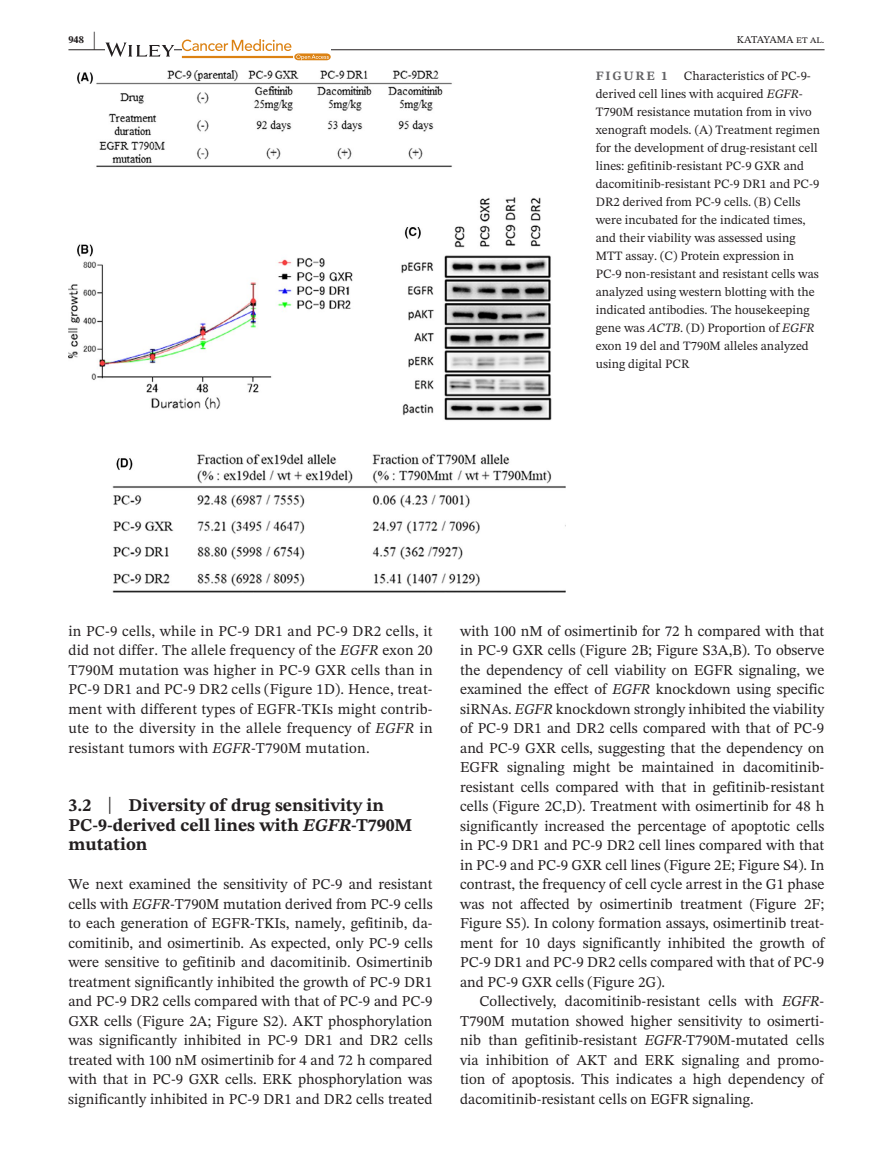
<style>
.page{position:relative;width:893px;height:1174px;background:#fff}
.page>*{position:absolute;margin:0;border:0;box-sizing:border-box;transform-origin:0 0}
.t1{font:700 18px/19.5px "STIX Two Text";color:#231f20}
.t2{font:15px/19.5px "STIX Two Text";color:#231f20;text-align:justify}
.t3{font:12.75px/18px "STIX Two Text";color:#231f20}
.t4{font:700 12.75px "STIX Two Text";letter-spacing:.14em;color:#636366}
.t5{font:10.5px "STIX Two Text";color:#231f20}
.t6{font:700 10.5px "STIX Two Text";color:#231f20}
.s1{font-size:21px}
.s2{font-style:italic}
.s3{font-weight:400;font-size:23.7px}
</style>
<div class="page">
<hr style="left:68px;top:49px;width:756px;height:1px;background:#231f20">
<svg style="left:105px;top:43px;width:69px;height:14px"></svg>
<svg style="left:182px;top:39px;width:149px;height:21px"></svg>
<img style="left:68px;top:70px;width:498px;height:523px">
<p class="t6" style="left:68px;top:32px;width:29px">948 <span class="s1">|</span></p>
<p class="t5" style="left:737px;top:32px;width:89px">KATAYAMA et al.</p>
<p class="t3" style="left:596px;top:66px;width:226px;text-indent:88px">Characteristics of PC-9- derived cell lines with acquired <span class="s2">EGFR</span>-T790M resistance mutation from in vivo xenograft models. (A) Treatment regimen for the development of drug-resistant cell lines: gefitinib-resistant PC-9 GXR and dacomitinib-resistant PC-9 DR1 and PC-9<br>DR2 derived from PC-9 cells. (B) Cells were incubated for the indicated times, and their viability was assessed using MTT assay. (C) Protein expression in PC-9 non-resistant and resistant cells was analyzed using western blotting with the indicated antibodies. The housekeeping gene was <span class="s2">ACTB</span>. (D) Proportion of <span class="s2">EGFR </span>exon 19 del and T790M alleles analyzed using digital PCR</p>
<p class="t4" style="left:596px;top:66px;width:73px">FIGURE 1</p>
<p class="t2" style="left:68px;top:621px;width:366px">in PC-9 cells, while in PC-9 DR1 and PC-9 DR2 cells, it did not differ. The allele frequency of the <span class="s2">EGFR</span> exon 20<br>T790M mutation was higher in PC-9 GXR cells than in PC-9 DR1 and PC-9 DR2 cells (Figure 1D). Hence, treat&shy;ment with different types of EGFR-TKIs might contrib&shy;ute to the diversity in the allele frequency of <span class="s2">EGFR</span> in resistant tumors with <span class="s2">EGFR</span>-T790M mutation.</p>
<p class="t1" style="left:68px;top:796px;width:346px">3.2 <span class="s3">|</span> Diversity of drug sensitivity in<br>PC-9-derived cell lines with <span class="s2">EGFR</span>-T790M mutation</p>
<p class="t2" style="left:68px;top:874px;width:366px">We next examined the sensitivity of PC-9 and resistant cells with <span class="s2">EGFR</span>-T790M mutation derived from PC-9 cells to each generation of EGFR-TKIs, namely, gefitinib, da&shy;comitinib, and osimertinib. As expected, only PC-9 cells were sensitive to gefitinib and dacomitinib. Osimertinib treatment significantly inhibited the growth of PC-9 DR1 and PC-9 DR2 cells compared with that of PC-9 and PC-9<br>GXR cells (Figure 2A; Figure S2). AKT phosphorylation was significantly inhibited in PC-9 DR1 and DR2 cells treated with 100 nM osimertinib for 4 and 72 h compared with that in PC-9 GXR cells. ERK phosphorylation was significantly inhibited in PC-9 DR1 and DR2 cells treated</p>
<p class="t2" style="left:460px;top:621px;width:366px">with 100 nM of osimertinib for 72 h compared with that in PC-9 GXR cells (Figure 2B; Figure S3A,B). To observe the dependency of cell viability on EGFR signaling, we examined the effect of <span class="s2">EGFR</span> knockdown using specific siRNAs. <span class="s2">EGFR</span> knockdown strongly inhibited the viability of PC-9 DR1 and DR2 cells compared with that of PC-9 and PC-9 GXR cells, suggesting that the dependency on EGFR signaling might be maintained in dacomitinib&shy;resistant cells compared with that in gefitinib-resistant cells (Figure 2C,D). Treatment with osimertinib for 48 h significantly increased the percentage of apoptotic cells in PC-9 DR1 and PC-9 DR2 cell lines compared with that in PC-9 and PC-9 GXR cell lines (Figure 2E; Figure S4). In contrast, the frequency of cell cycle arrest in the G1 phase was not affected by osimertinib treatment (Figure 2F; Figure S5). In colony formation assays, osimertinib treat&shy;ment for 10 days significantly inhibited the growth of PC-9 DR1 and PC-9 DR2 cells compared with that of PC-9 and PC-9 GXR cells (Figure 2G).</p>
<p class="t2" style="left:460px;top:991px;width:366px;text-indent:20px">Collectively, dacomitinib-resistant cells with <span class="s2">EGFR</span>-T790M mutation showed higher sensitivity to osimerti&shy;nib than gefitinib-resistant <span class="s2">EGFR</span>-T790M-mutated cells via inhibition of AKT and ERK signaling and promo&shy;tion of apoptosis. This indicates a high dependency of dacomitinib-resistant cells on EGFR signaling.</p>
</div>
